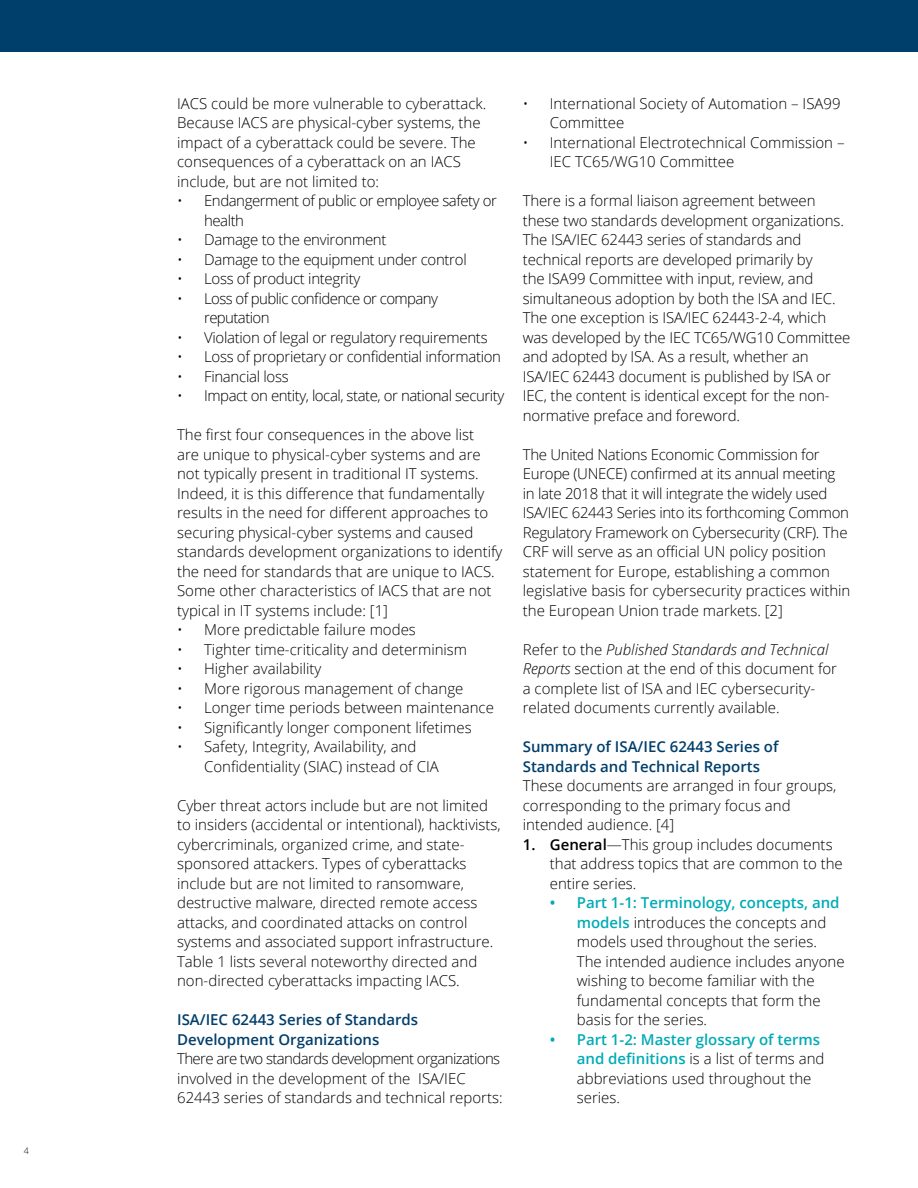
<style>
.page{position:relative;width:918px;height:1188px;background:#fff}
.page>*{position:absolute;margin:0;border:0;box-sizing:border-box;transform-origin:0 0}
.t1{font:300 15px/19.5px "Open Sans";color:#000}
.t2{font:300 15px/19.5px "Open Sans";letter-spacing:-.02em;color:#000}
.t3{font:600 15px/19.5px "Open Sans";color:#003e6b}
.t4{font:300 15px/19.5px "Open Sans";letter-spacing:-.03em;color:#000}
.t5{font:300 15px/19.5px "Open Sans";letter-spacing:-.04em;color:#000}
.t6{font:300 9px "Open Sans";color:#000}
.s1{font-style:italic}
.s2{font-weight:600}
.s3{font-weight:600;color:#00abb5}
</style>
<div class="page">
<div style="left:0;top:0;width:918px;height:52px;background:#003e6b"></div>
<p class="t6" style="left:24px;top:1145px;width:7px">4</p>
<p class="t1" style="left:177px;top:93px;width:311px">IACS could be more vulnerable to cyberattack.<br>Because IACS are physical-cyber systems, the impact of a cyberattack could be severe. The consequences of a cyberattack on an IACS include, but are not limited to:</p>
<p class="t4" style="left:204px;top:191px;width:294px;text-indent:-27px">• Endangerment of public or employee safety or health</p>
<p class="t2" style="left:177px;top:230px;width:211px">• Damage to the environment</p>
<p class="t2" style="left:177px;top:249px;width:291px">• Damage to the equipment under control</p>
<p class="t2" style="left:177px;top:269px;width:185px">• Loss of product integrity</p>
<p class="t5" style="left:204px;top:288px;width:235px;text-indent:-27px">• Loss of public confidence or company reputation</p>
<p class="t2" style="left:177px;top:327px;width:312px">• Violation of legal or regulatory requirements</p>
<p class="t2" style="left:177px;top:347px;width:326px">• Loss of proprietary or confidential information</p>
<p class="t2" style="left:177px;top:366px;width:113px">• Financial loss</p>
<p class="t4" style="left:177px;top:386px;width:329px">• Impact on entity, local, state, or national security</p>
<p class="t1" style="left:177px;top:425px;width:327px">The first four consequences in the above list<br>are unique to physical-cyber systems and are not typically present in traditional IT systems.<br>Indeed, it is this difference that fundamentally results in the need for different approaches to securing physical-cyber systems and caused standards development organizations to identify the need for standards that are unique to IACS.<br>Some other characteristics of IACS that are not typical in IT systems include: [1]</p>
<p class="t1" style="left:177px;top:620px;width:240px">• More predictable failure modes</p>
<p class="t1" style="left:177px;top:639px;width:292px">• Tighter time-criticality and determinism</p>
<p class="t1" style="left:177px;top:659px;width:146px">• Higher availability</p>
<p class="t1" style="left:177px;top:678px;width:288px">• More rigorous management of change</p>
<p class="t1" style="left:177px;top:698px;width:318px">• Longer time periods between maintenance</p>
<p class="t1" style="left:177px;top:717px;width:296px">• Significantly longer component lifetimes</p>
<p class="t1" style="left:204px;top:737px;width:236px;text-indent:-27px">• Safety, Integrity, Availability, and<br>Confidentiality (SIAC) instead of CIA</p>
<p class="t1" style="left:177px;top:795px;width:325px">Cyber threat actors include but are not limited to insiders (accidental or intentional), hacktivists, cybercriminals, organized crime, and state&shy;sponsored attackers. Types of cyberattacks include but are not limited to ransomware, destructive malware, directed remote access attacks, and coordinated attacks on control systems and associated support infrastructure.<br>Table 1 lists several noteworthy directed and non-directed cyberattacks impacting IACS.</p>
<p class="t3" style="left:177px;top:1010px;width:243px">ISA/IEC 62443 Series of Standards<br>Development Organizations</p>
<p class="t1" style="left:177px;top:1049px;width:327px">There are two standards development organizations involved in the development of the ISA/IEC<br>62443 series of standards and technical reports:</p>
<p class="t1" style="left:550px;top:93px;width:292px;text-indent:-27px">• International Society of Automation – ISA99<br>Committee</p>
<p class="t1" style="left:550px;top:132px;width:296px;text-indent:-27px">• International Electrotechnical Commission –<br>IEC TC65/WG10 Committee</p>
<p class="t1" style="left:523px;top:191px;width:329px">There is a formal liaison agreement between these two standards development organizations.<br>The ISA/IEC 62443 series of standards and technical reports are developed primarily by<br>the ISA99 Committee with input, review, and simultaneous adoption by both the ISA and IEC.<br>The one exception is ISA/IEC 62443-2-4, which was developed by the IEC TC65/WG10 Committee and adopted by ISA. As a result, whether an ISA/IEC 62443 document is published by ISA or IEC, the content is identical except for the non&shy;normative preface and foreword.</p>
<p class="t2" style="left:523px;top:444px;width:329px">The United Nations Economic Commission for Europe (UNECE) confirmed at its annual meeting in late 2018 that it will integrate the widely used ISA/IEC 62443 Series into its forthcoming Common Regulatory Framework on Cybersecurity (CRF). The CRF will serve as an official UN policy position statement for Europe, establishing a common legislative basis for cybersecurity practices within the European Union trade markets. [2]</p>
<p class="t1" style="left:523px;top:639px;width:316px">Refer to the <span class="s1">Published Standards and Technical Reports</span> section at the end of this document for a complete list of ISA and IEC cybersecurity&shy;related documents currently available.</p>
<p class="t3" style="left:523px;top:737px;width:257px">Summary of ISA/IEC 62443 Series of<br>Standards and Technical Reports</p>
<p class="t1" style="left:523px;top:776px;width:315px">These documents are arranged in four groups, corresponding to the primary focus and intended audience. [4]</p>
<p class="t1" style="left:550px;top:834px;width:295px;text-indent:-27px"><span class="s2">1. General</span>—This group includes documents that address topics that are common to the entire series.</p>
<p class="t1" style="left:577px;top:893px;width:269px;text-indent:-27px"><span class="s3">• Part 1-1: Terminology, concepts, and models</span> introduces the concepts and models used throughout the series.<br>The intended audience includes anyone wishing to become familiar with the fundamental concepts that form the basis for the series.</p>
<p class="t1" style="left:577px;top:1029px;width:249px;text-indent:-27px"><span class="s3">• Part 1-2: Master glossary of terms and definitions</span> is a list of terms and abbreviations used throughout the series.</p>
</div>
